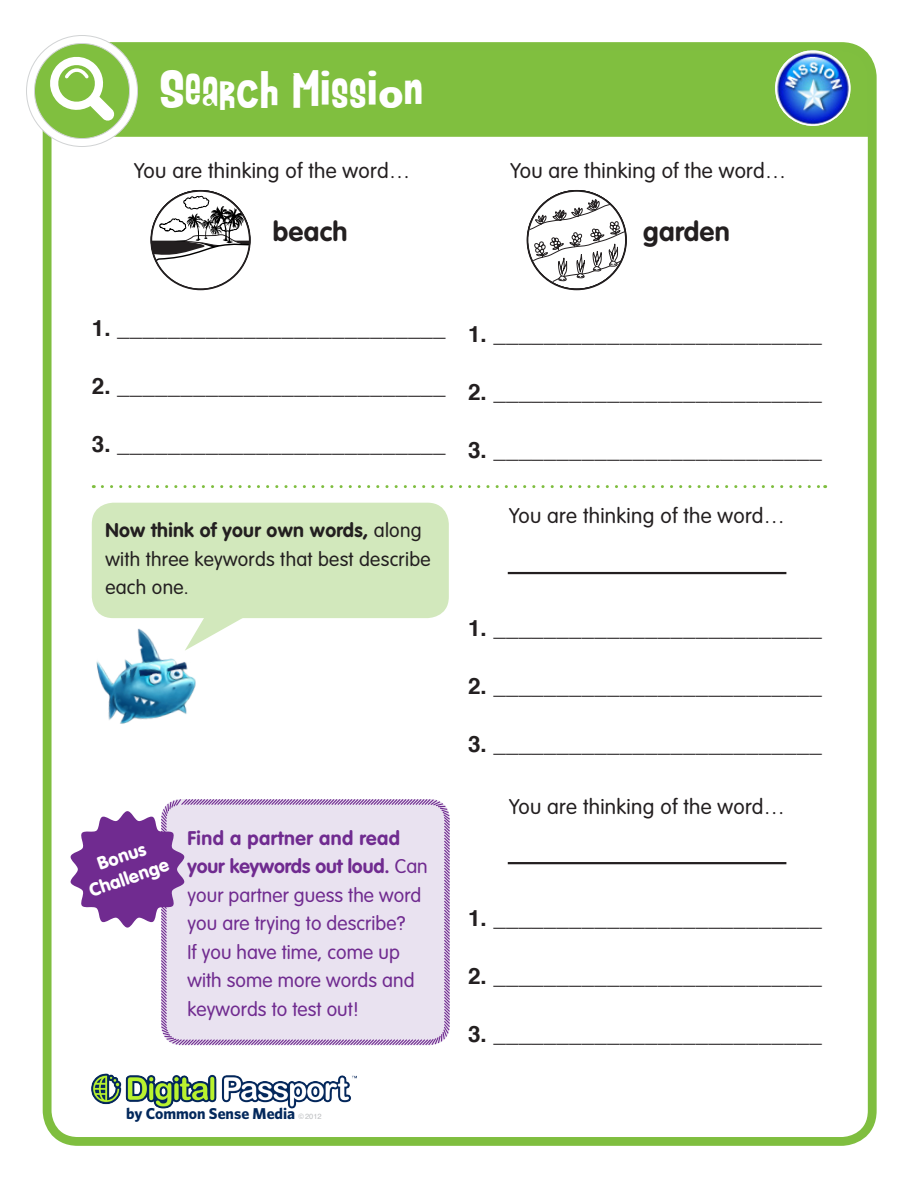
<style>
.page{position:relative;width:918px;height:1188px;background:#fff}
.page>*{position:absolute;margin:0;border:0;box-sizing:border-box;transform-origin:0 0}
.t1{font:42px "AHDN";letter-spacing:.025em;color:#fff}
.Text{font:700 27px "VAG Rounded";letter-spacing:.015em;color:#231f20}
.Text-2{font:700 22.5px "Helvetica";color:#231f20}
.Text-3{font:300 21px "VAG Rounded";letter-spacing:.015em;color:#231f20}
.Text-4{font:300 19.5px/28.5px "VAG Rounded";letter-spacing:.005em;color:#702b90}
.Text-5{font:300 19.5px/28.5px "VAG Rounded";letter-spacing:.015em;color:#231f20}
.Text-6{font:900 18px/22.5px "VAG Rounded";color:#fff;text-align:center}
.t2{font:700 15.75px "Whitney";color:#03285c}
.s1{font-weight:700}
.s2{font-family:"Helvetica";font-weight:400;font-size:7.5px;color:#bcbec0}
</style>
<div class="page">
<div style="left:115px;top:52px;width:752px;height:85px;background:#80bf3f"></div>
<div style="left:43px;top:42px;width:834px;height:1104px;border:9px solid #7fbe3f;border-radius:31px"></div>
<img style="left:91px;top:1073px;width:266px;height:36px">
<div style="left:27px;top:36px;width:111px;height:111px;background:#fff;border-radius:50%"></div>
<div style="left:34px;top:43px;width:96px;height:96px;background:#80bf3f;border-radius:50%"></div>
<svg style="left:47px;top:54px;width:68px;height:67px"></svg>
<img style="left:775px;top:50px;width:76px;height:76px;border-radius:38px">
<div style="left:775px;top:50px;width:76px;height:76px;border:2px solid #fff;border-radius:50%"></div>
<svg style="left:161px;top:799px;width:289px;height:247px;background:#e4daec"></svg>
<div style="left:92px;top:503px;width:357px;height:115px;background:#d2e8bc;border-radius:21px"></div>
<svg style="left:203px;top:618px;width:40px;height:22px"></svg>
<svg style="left:102px;top:485px;width:724px;height:3px"></svg>
<img style="left:96px;top:620px;width:108px;height:104px">
<svg style="left:151px;top:196px;width:99px;height:94px"></svg>
<div style="left:150px;top:190px;width:101px;height:100px;border:2px solid #231f20;border-radius:50%"></div>
<svg style="left:528px;top:190px;width:98px;height:97px"></svg>
<hr style="left:508px;top:572px;width:278px;height:2px;background:#231f20">
<hr style="left:508px;top:862px;width:278px;height:2px;background:#231f20">
<svg style="left:70px;top:811px;width:115px;height:117px"></svg>
<h1 class="t1" style="left:160px;top:67px;width:268px">Search Mission:</h1>
<p class="Text-3" style="left:134px;top:159px;width:277px">You are thinking of the word…</p>
<p class="Text" style="left:273px;top:215px;width:76px">beach</p>
<p class="Text-3" style="left:510px;top:159px;width:277px">You are thinking of the word…</p>
<p class="Text" style="left:643px;top:215px;width:88px">garden</p>
<p class="Text-2" style="left:92px;top:310px;width:356px">1. __________________________</p>
<p class="Text-2" style="left:92px;top:368px;width:356px">2. __________________________</p>
<p class="Text-2" style="left:92px;top:426px;width:356px">3. __________________________</p>
<p class="Text-5" style="left:105px;top:516px;width:327px"><span class="s1">Now think of your own words,</span> along with three keywords that best describe each one.</p>
<p class="Text-6" style="left:79px;top:859px;width:85px;rotate:-19deg">Bonus<br>Challenge</p>
<p class="Text-4" style="left:188px;top:824px;width:242px"><span class="s1">Find a partner and read your keywords out loud.</span> Can your partner guess the word you are trying to describe?<br>If you have time, come up with some more words and keywords to test out!</p>
<p class="Text-2" style="left:468px;top:316px;width:356px">1. __________________________</p>
<p class="Text-2" style="left:468px;top:374px;width:356px">2. __________________________</p>
<p class="Text-2" style="left:468px;top:432px;width:356px">3. __________________________</p>
<p class="Text-3" style="left:509px;top:504px;width:277px">You are thinking of the word…</p>
<p class="Text-2" style="left:468px;top:610px;width:356px">1. __________________________</p>
<p class="Text-2" style="left:468px;top:668px;width:356px">2. __________________________</p>
<p class="Text-2" style="left:468px;top:726px;width:356px">3. __________________________</p>
<p class="Text-3" style="left:509px;top:794px;width:277px">You are thinking of the word…</p>
<p class="Text-2" style="left:468px;top:900px;width:356px">1. __________________________</p>
<p class="Text-2" style="left:468px;top:958px;width:356px">2. __________________________</p>
<p class="Text-2" style="left:468px;top:1016px;width:356px">3. __________________________</p>
<p class="t2" style="left:126px;top:1104px;width:197px">by Common Sense Media <span class="s2">©2012</span></p>
</div>
